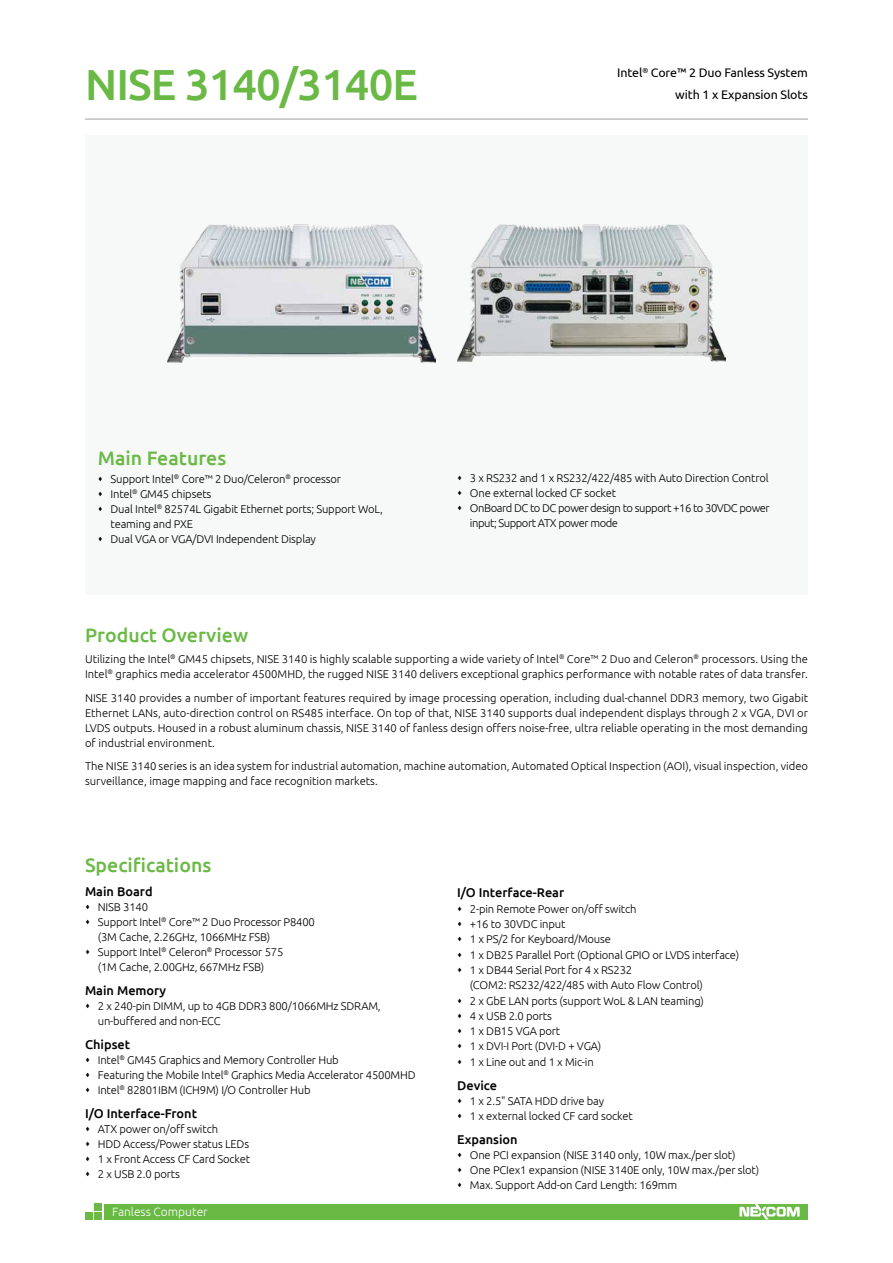
<style>
.page{position:relative;width:893px;height:1263px;background:#fff}
.page>*{position:absolute;margin:0;border:0;box-sizing:border-box;transform-origin:0 0}
.t1{font:500 43.5px "Ubuntu";letter-spacing:-.02em;color:#6ab945}
.t2{font:500 19.5px "Ubuntu";color:#6ab945}
.t3{font:500 12.75px "Ubuntu";color:#000}
.t4{font:12.45px/22.5px "Ubuntu";letter-spacing:-.01em;color:#000;text-align:right}
.t5{font:300 12px "Ubuntu";color:#fff}
.t6{font:300 11.25px/15px "Ubuntu";letter-spacing:-.015em;color:#000}
</style>
<div class="page">
<div style="left:104px;top:1204px;width:704px;height:15px;background:#6ab945"></div>
<div style="left:94px;top:1203px;width:7px;height:7px;background:#6ab945"></div>
<div style="left:94px;top:1213px;width:7px;height:7px;background:#6ab945"></div>
<div style="left:85px;top:1213px;width:7px;height:7px;background:#6ab945"></div>
<svg style="left:739px;top:1204px;width:61px;height:15px"></svg>
<hr style="left:85px;top:119px;width:723px;height:1px;background:#9fa0a0">
<div style="left:85px;top:136px;width:723px;height:459px;background:#f7f8f8"></div>
<img style="left:168px;top:225px;width:268px;height:137px">
<img style="left:457px;top:225px;width:268px;height:137px">
<h1 class="t1" style="left:85px;top:57px;width:335px">NISE 3140/3140E</h1>
<h2 class="t2" style="left:98px;top:446px;width:130px">Main Features</h2>
<p class="t4" style="left:617px;top:61px;width:192px">Intel<sup>®</sup> Core™ 2 Duo Fanless System with 1 x Expansion Slots</p>
<p class="t6" style="left:111px;top:471px;width:274px">Support Intel<sup>®</sup> Core™ 2 Duo/Celeron<sup>®</sup> processor<br>Intel<sup>®</sup> GM45 chipsets<br>Dual Intel<sup>®</sup> 82574L Gigabit Ethernet ports; Support WoL, teaming and PXE<br>Dual VGA or VGA/DVI Independent Display</p>
<p class="t6" style="left:470px;top:471px;width:301px">3 x RS232 and 1 x RS232/422/485 with Auto Direction Control One external locked CF socket<br>OnBoard DC to DC power design to support +16 to 30VDC power input; Support ATX power mode</p>
<h2 class="t2" style="left:85px;top:622px;width:165px">Product Overview</h2>
<p class="t6" style="left:85px;top:651px;width:724px">Utilizing the Intel<sup>®</sup> GM45 chipsets, NISE 3140 is highly scalable supporting a wide variety of Intel<sup>®</sup> Core™ 2 Duo and Celeron<sup>®</sup> processors. Using the<br>Intel<sup>®</sup> graphics media accelerator 4500MHD, the rugged NISE 3140 delivers exceptional graphics performance with notable rates of data transfer.</p>
<p class="t6" style="left:85px;top:690px;width:724px;text-align:justify">NISE 3140 provides a number of important features required by image processing operation, including dual-channel DDR3 memory, two Gigabit Ethernet LANs, auto-direction control on RS485 interface. On top of that, NISE 3140 supports dual independent displays through 2 x VGA, DVI or LVDS outputs. Housed in a robust aluminum chassis, NISE 3140 of fanless design offers noise-free, ultra reliable operating in the most demanding of industrial environment.</p>
<p class="t6" style="left:85px;top:758px;width:724px">The NISE 3140 series is an idea system for industrial automation, machine automation, Automated Optical Inspection (AOI), visual inspection, video surveillance, image mapping and face recognition markets.</p>
<h2 class="t2" style="left:85px;top:853px;width:128px">Specifications</h2>
<p class="t3" style="left:85px;top:884px;width:69px">Main Board</p>
<p class="t6" style="left:98px;top:899px;width:219px">NISB 3140<br>Support Intel<sup>®</sup> Core™ 2 Duo Processor P8400 (3M Cache, 2.26GHz, 1066MHz FSB)<br>Support Intel<sup>®</sup> Celeron<sup>®</sup> Processor 575<br>(1M Cache, 2.00GHz, 667MHz FSB)</p>
<p class="t3" style="left:85px;top:983px;width:83px">Main Memory</p>
<p class="t6" style="left:98px;top:998px;width:284px">2 x 240-pin DIMM, up to 4GB DDR3 800/1066MHz SDRAM, un-buffered and non-ECC</p>
<p class="t3" style="left:85px;top:1037px;width:47px">Chipset</p>
<p class="t6" style="left:98px;top:1052px;width:319px">Intel<sup>®</sup> GM45 Graphics and Memory Controller Hub<br>Featuring the Mobile Intel<sup>®</sup> Graphics Media Accelerator 4500MHD<br>Intel<sup>®</sup> 82801IBM (ICH9M) I/O Controller Hub</p>
<p class="t3" style="left:85px;top:1106px;width:113px">I/O Interface-Front</p>
<p class="t6" style="left:98px;top:1121px;width:154px">ATX power on/off switch<br>HDD Access/Power status LEDs<br>1 x Front Access CF Card Socket<br>2 x USB 2.0 ports</p>
<p class="t5" style="left:112px;top:1204px;width:97px">Fanless Computer</p>
<p class="t3" style="left:457px;top:885px;width:109px">I/O Interface-Rear</p>
<p class="t6" style="left:470px;top:901px;width:271px">2-pin Remote Power on/off switch<br>+16 to 30VDC input<br>1 x PS/2 for Keyboard/Mouse<br>1 x DB25 Parallel Port (Optional GPIO or LVDS interface)<br>1 x DB44 Serial Port for 4 x RS232<br>(COM2: RS232/422/485 with Auto Flow Control)<br>2 x GbE LAN ports (support WoL &amp; LAN teaming)<br>4 x USB 2.0 ports<br>1 x DB15 VGA port<br>1 x DVI-I Port (DVI-D + VGA)<br>1 x Line out and 1 x Mic-in</p>
<p class="t3" style="left:457px;top:1077px;width:42px">Device</p>
<p class="t6" style="left:470px;top:1093px;width:164px">1 x 2.5" SATA HDD drive bay<br>1 x external locked CF card socket</p>
<p class="t3" style="left:457px;top:1131px;width:62px">Expansion</p>
<p class="t6" style="left:470px;top:1147px;width:291px">One PCI expansion (NISE 3140 only, 10W max./per slot)<br>One PCIex1 expansion (NISE 3140E only, 10W max./per slot)<br>Max. Support Add-on Card Length: 169mm</p>
</div>
